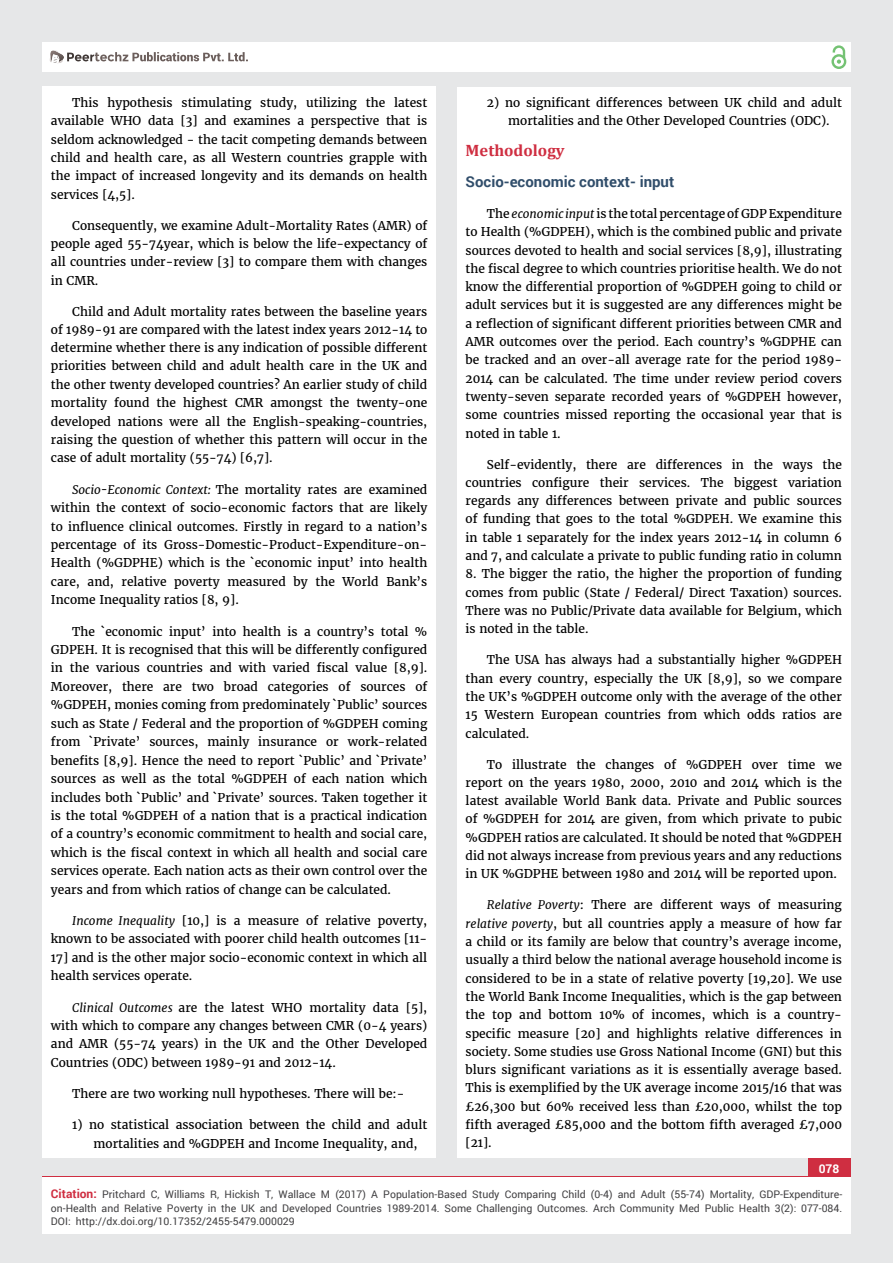
<style>
.page{position:relative;width:893px;height:1263px;background:#e6e7e8}
.page>*{position:absolute;margin:0;border:0;box-sizing:border-box;transform-origin:0 0}
.t1{font:700 16.5px "Cambria";color:#cf2e41}
.t2{font:700 15px "Roboto";color:#314e6b}
.t3{font:12px/18.3px "Merriweather";color:#000;text-align:justify}
.t4{font:700 12px "Roboto";color:#fff}
.t5{font:10.5px/13.5px "Roboto";color:#414042;text-align:justify}
.s1{font-style:italic}
.s2{font-weight:700;font-size:12px;color:#cf2e41}
</style>
<div class="page">
<div style="left:42px;top:43px;width:808px;height:29px;background:#fff"></div>
<div style="left:831px;top:54px;width:15px;height:15px;border:2px solid #74c273;border-radius:50%"></div>
<svg style="left:831px;top:45px;width:15px;height:19px"></svg>
<div style="left:808px;top:1157px;width:42px;height:43px;background:#cf2e41"></div>
<svg style="left:49px;top:50px;width:199px;height:14px"></svg>
<div style="left:42px;top:1177px;width:809px;height:57px;background:#fff"></div>
<div style="left:42px;top:87px;width:394px;height:1071px;background:#fff"></div>
<div style="left:457px;top:87px;width:393px;height:1070px;background:#fff"></div>
<p class="t3" style="left:51px;top:94px;width:378px;text-indent:21px">This hypothesis stimulating study, utilizing the latest available WHO data [3] and examines a perspective that is seldom acknowledged - the tacit competing demands between child and health care, as all Western countries grapple with the impact of increased longevity and its demands on health services [4,5].</p>
<p class="t3" style="left:51px;top:216px;width:378px;text-indent:21px">Consequently, we examine Adult-Mortality Rates (AMR) of people aged 55-74year, which is below the life-expectancy of all countries under-review [3] to compare them with changes in CMR.</p>
<p class="t3" style="left:51px;top:302px;width:378px;text-indent:21px">Child and Adult mortality rates between the baseline years of 1989-91 are compared with the latest index years 2012-14 to determine whether there is any indication of possible different priorities between child and adult health care in the UK and the other twenty developed countries? An earlier study of child mortality found the highest CMR amongst the twenty-one developed nations were all the English-speaking-countries, raising the question of whether this pattern will occur in the case of adult mortality (55-74) [6,7].</p>
<p class="t3" style="left:51px;top:480px;width:378px;text-indent:21px"><span class="s1">Socio-Economic Context:</span> The mortality rates are examined within the context of socio-economic factors that are likely to influence clinical outcomes. Firstly in regard to a nation’s percentage of its Gross-Domestic-Product-Expenditure-on-Health (%GDPHE) which is the `economic input’ into health care, and, relative poverty measured by the World Bank’s Income Inequality ratios [8, 9].</p>
<p class="t3" style="left:51px;top:622px;width:378px;text-indent:21px">The `economic input’ into health is a country’s total % GDPEH. It is recognised that this will be differently configured in the various countries and with varied fiscal value [8,9].<br>Moreover, there are two broad categories of sources of %GDPEH, monies coming from predominately `Public’ sources such as State / Federal and the proportion of %GDPEH coming from `Private’ sources, mainly insurance or work-related benefits [8,9]. Hence the need to report `Public’ and `Private’ sources as well as the total %GDPEH of each nation which includes both `Public’ and `Private’ sources. Taken together it is the total %GDPEH of a nation that is a practical indication of a country’s economic commitment to health and social care, which is the fiscal context in which all health and social care services operate. Each nation acts as their own control over the years and from which ratios of change can be calculated.</p>
<p class="t3" style="left:51px;top:912px;width:378px;text-indent:21px"><span class="s1">Income Inequality</span> [10,] is a measure of relative poverty, known to be associated with poorer child health outcomes [11- 17] and is the other major socio-economic context in which all health services operate.</p>
<p class="t3" style="left:51px;top:998px;width:378px;text-indent:21px"><span class="s1">Clinical Outcomes</span> are the latest WHO mortality data [5], with which to compare any changes between CMR (0-4 years) and AMR (55-74 years) in the UK and the Other Developed Countries (ODC) between 1989-91 and 2012-14.</p>
<p class="t3" style="left:72px;top:1085px;width:334px">There are two working null hypotheses. There will be:-</p>
<p class="t3" style="left:94px;top:1116px;width:335px;text-indent:-21px">1) no statistical association between the child and adult mortalities and %GDPEH and Income Inequality, and,</p>
<p class="t3" style="left:508px;top:94px;width:335px;text-indent:-21px">2) no significant differences between UK child and adult mortalities and the Other Developed Countries (ODC).</p>
<h1 class="t1" style="left:466px;top:140px;width:101px">Methodology</h1>
<p class="t2" style="left:466px;top:171px;width:210px">Socio-economic context- input</p>
<p class="t3" style="left:466px;top:205px;width:378px;text-indent:21px">The <span class="s1">economic input</span> is the total percentage of GDP Expenditure to Health (%GDPEH), which is the combined public and private sources devoted to health and social services [8,9], illustrating the fiscal degree to which countries prioritise health. We do not know the differential proportion of %GDPEH going to child or adult services but it is suggested are any differences might be a reflection of significant different priorities between CMR and AMR outcomes over the period. Each country’s %GDPHE can be tracked and an over-all average rate for the period 1989- 2014 can be calculated. The time under review period covers twenty-seven separate recorded years of %GDPEH however, some countries missed reporting the occasional year that is noted in table 1.</p>
<p class="t3" style="left:466px;top:455px;width:378px;text-indent:21px">Self-evidently, there are differences in the ways the countries configure their services. The biggest variation regards any differences between private and public sources of funding that goes to the total %GDPEH. We examine this in table 1 separately for the index years 2012-14 in column 6 and 7, and calculate a private to public funding ratio in column</p>
<p class="t3" style="left:466px;top:565px;width:378px">8. The bigger the ratio, the higher the proportion of funding comes from public (State / Federal/ Direct Taxation) sources.<br>There was no Public/Private data available for Belgium, which is noted in the table.</p>
<p class="t3" style="left:466px;top:651px;width:378px;text-indent:21px">The USA has always had a substantially higher %GDPEH than every country, especially the UK [8,9], so we compare the UK’s %GDPEH outcome only with the average of the other 15 Western European countries from which odds ratios are calculated.</p>
<p class="t3" style="left:466px;top:755px;width:378px;text-indent:21px">To illustrate the changes of %GDPEH over time we report on the years 1980, 2000, 2010 and 2014 which is the latest available World Bank data. Private and Public sources of %GDPEH for 2014 are given, from which private to pubic %GDPEH ratios are calculated. It should be noted that %GDPEH did not always increase from previous years and any reductions in UK %GDPHE between 1980 and 2014 will be reported upon.</p>
<p class="t3" style="left:466px;top:896px;width:378px;text-indent:21px"><span class="s1">Relative Poverty</span>: There are different ways of measuring <span class="s1">relative poverty</span>, but all countries apply a measure of how far a child or its family are below that country’s average income, usually a third below the national average household income is considered to be in a state of relative poverty [19,20]. We use the World Bank Income Inequalities, which is the gap between the top and bottom 10% of incomes, which is a country&shy;specific measure [20] and highlights relative differences in society. Some studies use Gross National Income (GNI) but this blurs significant variations as it is essentially average based.<br>This is exemplified by the UK average income 2015/16 that was £26,300 but 60% received less than £20,000, whilst the top fifth averaged £85,000 and the bottom fifth averaged £7,000 [21].</p>
<p class="t4" style="left:819px;top:1161px;width:22px">078</p>
<p class="t5" style="left:51px;top:1188px;width:793px"><span class="s2">Citation:</span> Pritchard C, Williams R, Hickish T, Wallace M (2017) A Population-Based Study Comparing Child (0-4) and Adult (55-74) Mortality, GDP-Expenditure&shy;on-Health and Relative Poverty in the UK and Developed Countries 1989-2014. Some Challenging Outcomes. Arch Community Med Public Health 3(2): 077-084.<br>DOI: http://dx.doi.org/10.17352/2455-5479.000029</p>
</div>
